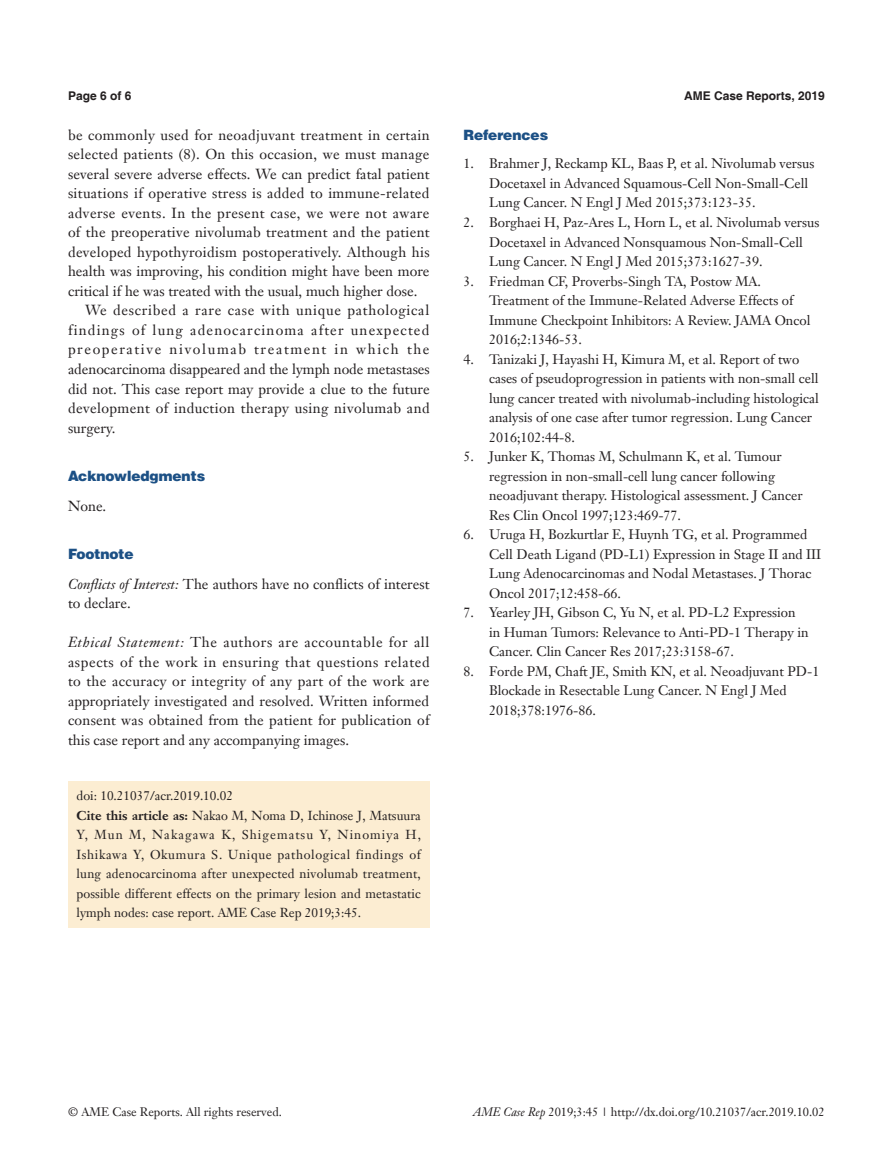
<style>
.page{position:relative;width:893px;height:1170px;background:#fff}
.page>*{position:absolute;margin:0;border:0;box-sizing:border-box;transform-origin:0 0}
.t1{font:14.25px/19.5px "Janson Text LT";color:#231f20;text-align:justify}
.一级标题-6_5{font:900 14.25px "Helvetica";color:#1c5085}
.一级标题正体{font:900 14.25px "Helvetica";color:#1c5085}
.t2{font:13.5px/19.5px "Janson Text LT";color:#231f20}
.Cite{font:12.75px/19.5px "Janson Text LT";color:#231f20;text-align:justify}
.t3{font:12px "Janson Text LT";color:#231f20}
.t4{font:700 12px "Helvetica";color:#231f20}
.s1{font-style:italic}
.s2{font-weight:700}
</style>
<div class="page">
<div style="left:68px;top:780px;width:361px;height:147px;background:#fcedd2"></div>
<p class="t4" style="left:68px;top:88px;width:65px">Page 6 of 6</p>
<p class="t4" style="left:684px;top:88px;width:142px">AME Case Reports, 2019</p>
<p class="t1" style="left:68px;top:125px;width:363px">be commonly used for neoadjuvant treatment in certain selected patients (8). On this occasion, we must manage several severe adverse effects. We can predict fatal patient situations if operative stress is added to immune-related adverse events. In the present case, we were not aware of the preoperative nivolumab treatment and the patient developed hypothyroidism postoperatively. Although his health was improving, his condition might have been more critical if he was treated with the usual, much higher dose.</p>
<p class="t1" style="left:68px;top:300px;width:363px;text-indent:17px">We described a rare case with unique pathological findings of lung adenocarcinoma after unexpected preoperative nivolumab treatment in which the adenocarcinoma disappeared and the lymph node metastases did not. This case report may provide a clue to the future development of induction therapy using nivolumab and surgery.</p>
<p class="一级标题-6_5" style="left:68px;top:467px;width:139px">Acknowledgments</p>
<p class="t1" style="left:68px;top:495px;width:40px">None.</p>
<p class="一级标题-6_5" style="left:68px;top:545px;width:67px">Footnote</p>
<p class="t1" style="left:68px;top:573px;width:363px"><span class="s1">Conflicts of Interest:</span> The authors have no conflicts of interest to declare.</p>
<p class="t1" style="left:68px;top:632px;width:363px"><span class="s1">Ethical Statement:</span> The authors are accountable for all aspects of the work in ensuring that questions related to the accuracy or integrity of any part of the work are appropriately investigated and resolved. Written informed consent was obtained from the patient for publication of this case report and any accompanying images.</p>
<p class="Cite" style="left:77px;top:786px;width:158px">doi: 10.21037/acr.2019.10.02</p>
<p class="Cite" style="left:77px;top:805px;width:346px"><span class="s2">Cite this article as:</span> Nakao M, Noma D, Ichinose J, Matsuura Y, Mun M, Nakagawa K, Shigematsu Y, Ninomiya H, Ishikawa Y, Okumura S. Unique pathological findings of lung adenocarcinoma after unexpected nivolumab treatment, possible different effects on the primary lesion and metastatic lymph nodes: case report. AME Case Rep 2019;3:45.</p>
<p class="一级标题正体" style="left:463px;top:126px;width:86px">References</p>
<p class="t2" style="left:489px;top:154px;width:327px;text-indent:-26px">1. Brahmer J, Reckamp KL, Baas P, et al. Nivolumab versus<br>Docetaxel in Advanced Squamous-Cell Non-Small-Cell<br>Lung Cancer. N Engl J Med 2015;373:123-35.</p>
<p class="t2" style="left:489px;top:212px;width:332px;text-indent:-26px">2. Borghaei H, Paz-Ares L, Horn L, et al. Nivolumab versus<br>Docetaxel in Advanced Nonsquamous Non-Small-Cell<br>Lung Cancer. N Engl J Med 2015;373:1627-39.</p>
<p class="t2" style="left:489px;top:271px;width:323px;text-indent:-26px">3. Friedman CF, Proverbs-Singh TA, Postow MA.<br>Treatment of the Immune-Related Adverse Effects of Immune Checkpoint Inhibitors: A Review. JAMA Oncol 2016;2:1346-53.</p>
<p class="t2" style="left:489px;top:349px;width:332px;text-indent:-26px">4. Tanizaki J, Hayashi H, Kimura M, et al. Report of two cases of pseudoprogression in patients with non-small cell lung cancer treated with nivolumab-including histological analysis of one case after tumor regression. Lung Cancer 2016;102:44-8.</p>
<p class="t2" style="left:489px;top:446px;width:315px;text-indent:-26px">5. Junker K, Thomas M, Schulmann K, et al. Tumour regression in non-small-cell lung cancer following neoadjuvant therapy. Histological assessment. J Cancer Res Clin Oncol 1997;123:469-77.</p>
<p class="t2" style="left:489px;top:524px;width:334px;text-indent:-26px">6. Uruga H, Bozkurtlar E, Huynh TG, et al. Programmed Cell Death Ligand (PD-L1) Expression in Stage II and III Lung Adenocarcinomas and Nodal Metastases. J Thorac Oncol 2017;12:458-66.</p>
<p class="t2" style="left:489px;top:602px;width:321px;text-indent:-26px">7. Yearley JH, Gibson C, Yu N, et al. PD-L2 Expression in Human Tumors: Relevance to Anti-PD-1 Therapy in<br>Cancer. Clin Cancer Res 2017;23:3158-67.</p>
<p class="t2" style="left:489px;top:661px;width:332px;text-indent:-26px">8. Forde PM, Chaft JE, Smith KN, et al. Neoadjuvant PD-1<br>Blockade in Resectable Lung Cancer. N Engl J Med<br>2018;378:1976-86.</p>
<p class="t3" style="left:68px;top:1104px;width:215px">© AME Case Reports. All rights reserved.</p>
<p class="t3" style="left:473px;top:1104px;width:353px"><span class="s1">AME Case Rep</span> 2019;3:45 | http://dx.doi.org/10.21037/acr.2019.10.02</p>
</div>
